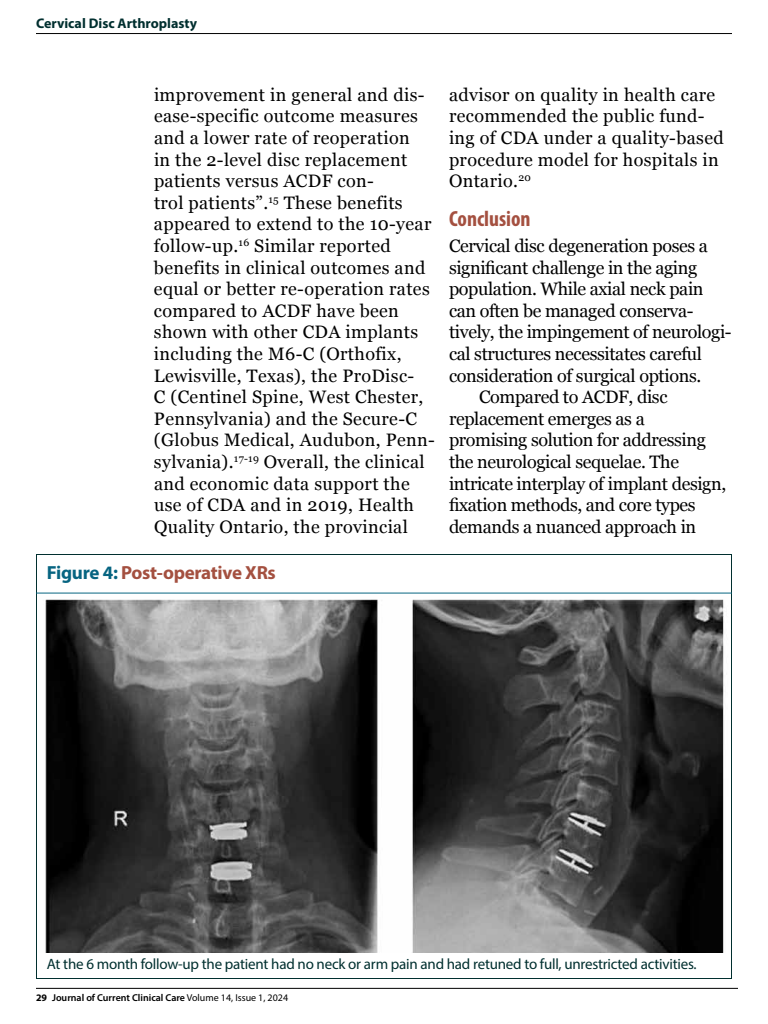
<style>
.page{position:relative;width:768px;height:1024px;background:#fff}
.page>*{position:absolute;margin:0;border:0;box-sizing:border-box;transform-origin:0 0}
.t1{font:700 condensed 22px "Myriad Pro";color:#a45040}
.t2{font:700 19px "Myriad Pro";letter-spacing:-.015em;color:#a45040}
.t3{font:18px/21.6px "Georgia";letter-spacing:.02em;color:#000}
.t4{font:18px "Georgia";letter-spacing:-.02em;color:#000}
.t5{font:15px "Myriad Pro";letter-spacing:-.015em;color:#012f2f}
.t6{font:700 14px "Myriad Pro";color:#012f2f}
.t7{font:600 10px "Myriad Pro";color:#000}
.s1{color:#066481}
.s2{font-weight:700}
.s3{font-weight:400}
</style>
<div class="page">
<hr style="left:36px;top:988px;width:702px;height:1px;background:#000">
<hr style="left:36px;top:33px;width:696px;height:1px;background:#000">
<div style="left:36px;top:554px;width:696px;height:425px;background:#fff;border:1px solid #012f2f"></div>
<hr style="left:36px;top:593px;width:696px;height:1px;background:#066481">
<img style="left:37px;top:596px;width:694px;height:356px">
<p class="t6" style="left:36px;top:14px;width:163px">Cervical Disc Arthroplasty</p>
<p class="t3" style="left:154px;top:83px;width:282px">improvement in general and dis&shy;ease-specific outcome measures and a lower rate of reoperation<br>in the 2-level disc replacement patients versus ACDF con-<br>trol patients”.<sup>15</sup> These benefits appeared to extend to the 10-year follow-up.<sup>16</sup> Similar reported benefits in clinical outcomes and equal or better re-operation rates compared to ACDF have been shown with other CDA implants including the M6-C (Orthofix,<br>Lewisville, Texas), the ProDisc-<br>C (Centinel Spine, West Chester,<br>Pennsylvania) and the Secure-C (Globus Medical, Audubon, Penn&shy;sylvania).<sup>17-19</sup> Overall, the clinical and economic data support the use of CDA and in 2019, Health<br>Quality Ontario, the provincial</p>
<p class="t3" style="left:449px;top:83px;width:276px">advisor on quality in health care recommended the public fund&shy;ing of CDA under a quality-based procedure model for hospitals in<br>Ontario.<sup>20</sup></p>
<p class="t1" style="left:449px;top:205px;width:83px">Conclusion</p>
<p class="t4" style="left:449px;top:233px;width:261px">Cervical disc degeneration poses a</p>
<p class="t4" style="left:449px;top:254px;width:250px">significant challenge in the aging</p>
<p class="t4" style="left:449px;top:276px;width:256px">population. While axial neck pain</p>
<p class="t4" style="left:449px;top:297px;width:246px">can often be managed conserva-</p>
<p class="t4" style="left:449px;top:319px;width:284px">tively, the impingement of neurologi-</p>
<p class="t4" style="left:449px;top:341px;width:255px">cal structures necessitates careful</p>
<p class="t4" style="left:449px;top:362px;width:254px">consideration of surgical options.</p>
<p class="t4" style="left:479px;top:384px;width:190px">Compared to ACDF, disc</p>
<p class="t4" style="left:449px;top:405px;width:197px">replacement emerges as a</p>
<p class="t4" style="left:449px;top:427px;width:259px">promising solution for addressing</p>
<p class="t4" style="left:449px;top:449px;width:232px">the neurological sequelae. The</p>
<p class="t4" style="left:449px;top:470px;width:279px">intricate interplay of implant design,</p>
<p class="t4" style="left:449px;top:492px;width:248px">fixation methods, and core types</p>
<p class="t4" style="left:449px;top:513px;width:249px">demands a nuanced approach in</p>
<p class="t2" style="left:47px;top:560px;width:231px"><span class="s1">Figure 4:</span> Post-operative XRs</p>
<p class="t5" style="left:47px;top:955px;width:651px">At the 6 month follow-up the patient had no neck or arm pain and had retuned to full, unrestricted activities.</p>
<p class="t7" style="left:36px;top:991px;width:254px"><span class="s2">29</span> Journal of Current Clinical Care <span class="s3">Volume 14, Issue 1, 2024</span></p>
</div>
